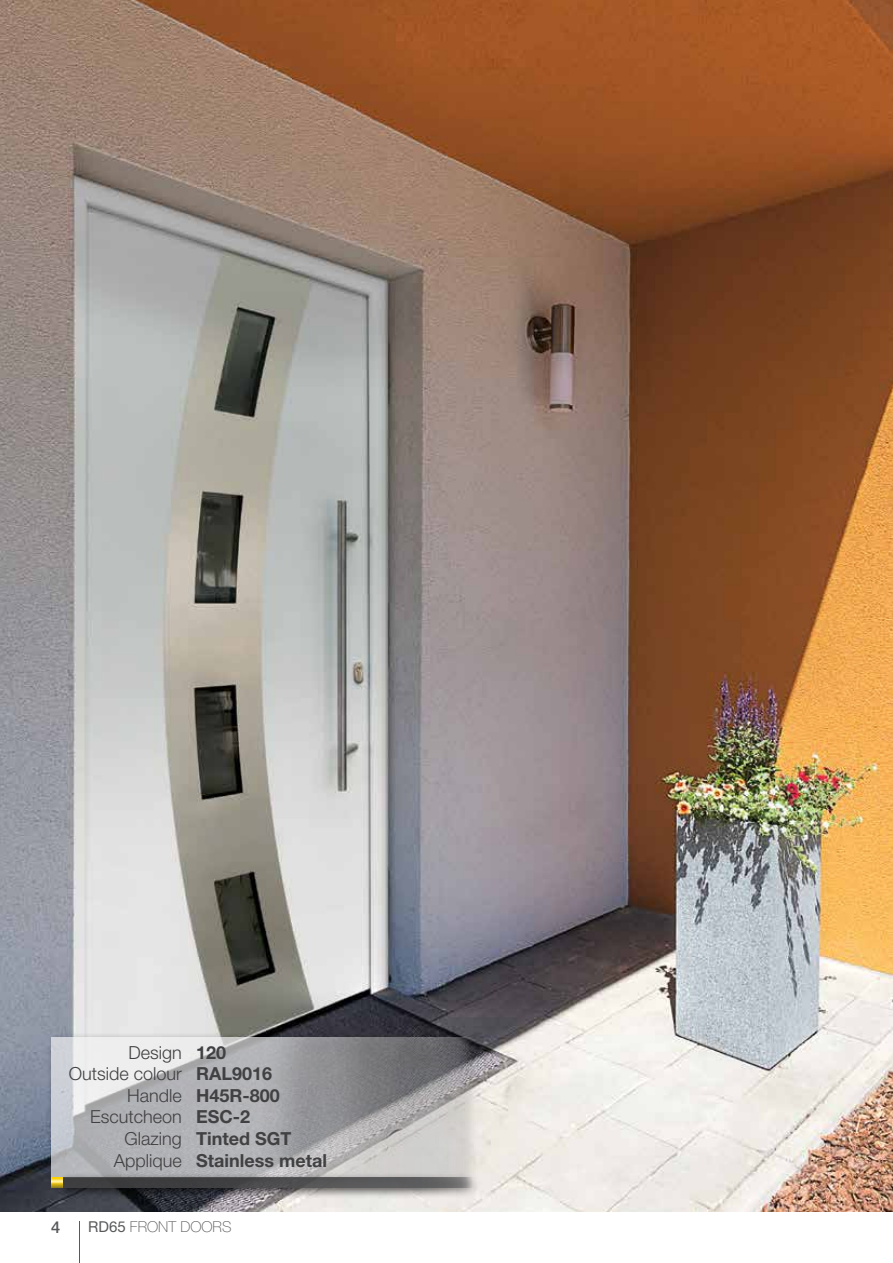
<style>
.page{position:relative;width:893px;height:1263px;background:#fff}
.page>*{position:absolute;margin:0;border:0;box-sizing:border-box;transform-origin:0 0}
.t1{font:300 18px/21.6px "Helvetica Neue LT Pro";color:#414042;text-align:right}
.t2{font:700 18px/21.6px "Helvetica Neue LT Pro";color:#414042}
.t3{font:500 16.5px "Helvetica Neue LT Pro";color:#58595b}
.t4{font:100 15px "Helvetica Neue LT Pro";color:#58595b}
.s1{font-weight:400}
</style>
<div class="page">
<hr style="left:80px;top:1221px;width:1px;height:42px;background:#58595b">
<img style="left:0;top:0;width:893px;height:1212px">
<div style="left:46px;top:1032px;width:436px;height:157px;background:#000;opacity:.75"></div>
<img style="left:52px;top:1037px;width:425px;height:141px">
<div style="left:58px;top:1172px;width:425px;height:27px;background:#000;opacity:.75"></div>
<img style="left:63px;top:1178px;width:414px;height:9px">
<svg style="left:52px;top:1178px;width:11px;height:9px"></svg>
<p class="t1" style="left:69px;top:1041px;width:115px">Design<br>Outside colour<br>Handle<br>Escutcheon<br>Glazing<br>Applique</p>
<p class="t2" style="left:196px;top:1041px;width:132px">120<br>RAL9016<br>H45R-800<br>ESC-2<br>Tinted SGT<br>Stainless metal</p>
<p class="t3" style="left:51px;top:1217px;width:11px">4</p>
<p class="t4" style="left:88px;top:1218px;width:145px"><span class="s1">RD65</span> FRONT DOORS</p>
</div>
